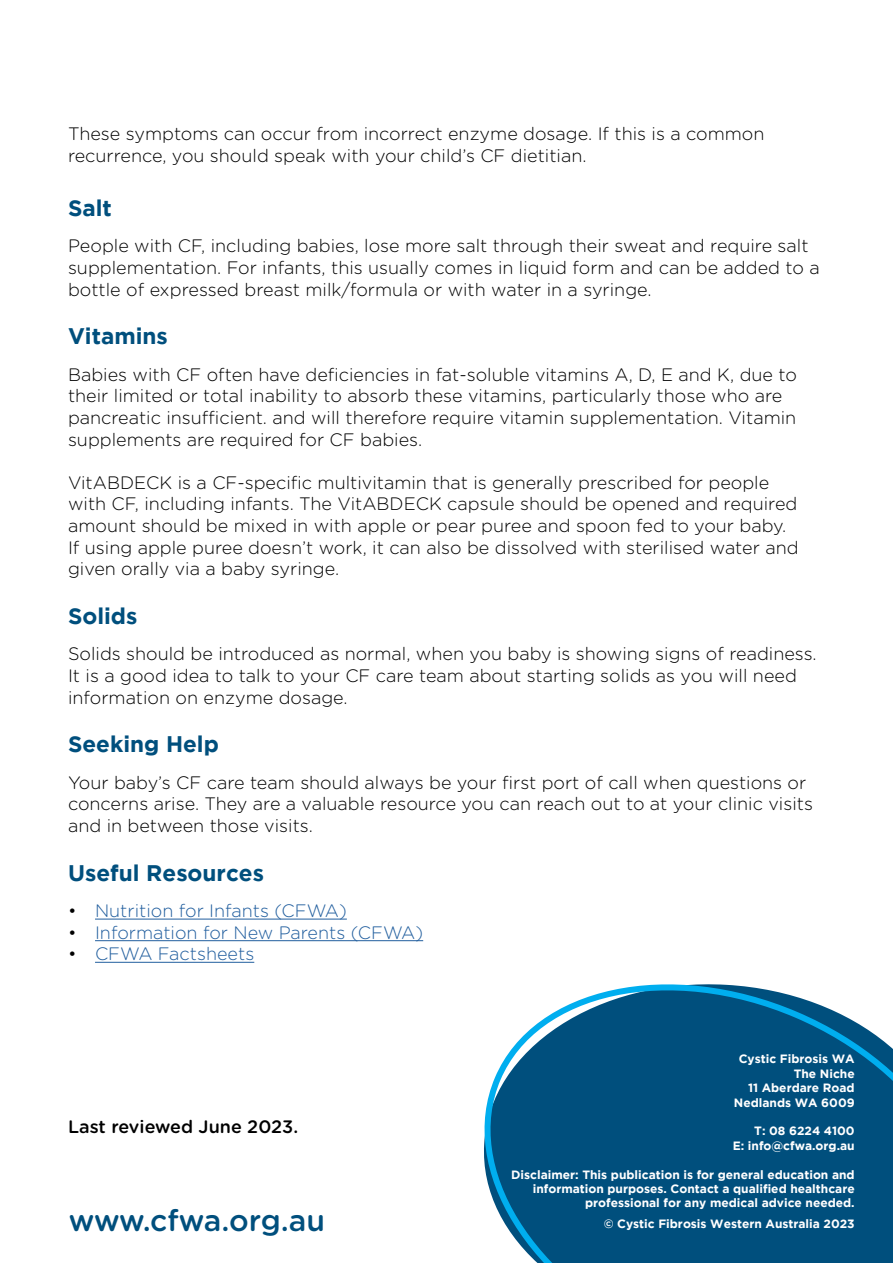
<style>
.page{position:relative;width:893px;height:1263px;background:#fff}
.page>*{position:absolute;margin:0;border:0;box-sizing:border-box;transform-origin:0 0}
.t1{font:500 30px "Gotham Rounded";letter-spacing:-.005em;color:#004f7d}
.t2{font:700 22.5px "Gotham";color:#004f7d}
.t3{font:300 18px/21.6px "Gotham Rounded";color:#000}
.t4{font:300 18px "Gotham Rounded";color:#215e9e}
.t5{font:500 18px "Gotham Rounded";color:#000}
.t6{font:700 12px/14.4px "Gotham";color:#fff;text-align:right}
.s1{color:#000}
</style>
<div class="page">
<svg style="left:484px;top:984px;width:409px;height:279px;background:#1b658e"></svg>
<hr style="left:95px;top:919px;width:252px;height:1px;background:#215e9e">
<hr style="left:95px;top:940px;width:328px;height:1px;background:#215e9e">
<hr style="left:95px;top:962px;width:159px;height:1px;background:#215e9e">
<p class="t3" style="left:68px;top:122px;width:698px">These symptoms can occur from incorrect enzyme dosage. If this is a common recurrence, you should speak with your child’s CF dietitian.</p>
<p class="t2" style="left:68px;top:195px;width:45px">Salt</p>
<p class="t3" style="left:68px;top:234px;width:753px">People with CF, including babies, lose more salt through their sweat and require salt supplementation. For infants, this usually comes in liquid form and can be added to a bottle of expressed breast milk/formula or with water in a syringe.</p>
<p class="t2" style="left:68px;top:323px;width:101px">Vitamins</p>
<p class="t3" style="left:68px;top:363px;width:730px">Babies with CF often have deficiencies in fat-soluble vitamins A, D, E and K, due to their limited or total inability to absorb these vitamins, particularly those who are pancreatic insufficient. and will therefore require vitamin supplementation. Vitamin supplements are required for CF babies.</p>
<p class="t3" style="left:68px;top:471px;width:732px">VitABDECK is a CF-specific multivitamin that is generally prescribed for people with CF, including infants. The VitABDECK capsule should be opened and required amount should be mixed in with apple or pear puree and spoon fed to your baby.<br>If using apple puree doesn’t work, it can also be dissolved with sterilised water and given orally via a baby syringe.</p>
<p class="t2" style="left:68px;top:603px;width:71px">Solids</p>
<p class="t3" style="left:68px;top:642px;width:750px">Solids should be introduced as normal, when you baby is showing signs of readiness.<br>It is a good idea to talk to your CF care team about starting solids as you will need information on enzyme dosage.</p>
<p class="t2" style="left:68px;top:731px;width:152px">Seeking Help</p>
<p class="t3" style="left:68px;top:771px;width:746px">Your baby’s CF care team should always be your first port of call when questions or concerns arise. They are a valuable resource you can reach out to at your clinic visits and in between those visits.</p>
<p class="t2" style="left:68px;top:860px;width:197px">Useful Resources</p>
<p class="t4" style="left:68px;top:899px;width:280px"><span class="s1">•</span> Nutrition for Infants (CFWA)</p>
<p class="t4" style="left:68px;top:920px;width:357px"><span class="s1">•</span> Information for New Parents (CFWA)</p>
<p class="t4" style="left:68px;top:942px;width:188px"><span class="s1">•</span> CFWA Factsheets</p>
<p class="t5" style="left:68px;top:1114px;width:232px">Last reviewed June 2023.</p>
<h1 class="t1" style="left:69px;top:1198px;width:258px">www.cfwa.org.au</h1>
<p class="t6" style="left:734px;top:1051px;width:122px">Cystic Fibrosis WA<br>The Niche<br>11 Aberdare Road<br>Nedlands WA 6009</p>
<p class="t6" style="left:733px;top:1123px;width:124px">T: 08 6224 4100<br>E: info@cfwa.org.au</p>
<p class="t6" style="left:511px;top:1167px;width:345px">Disclaimer: This publication is for general education and information purposes. Contact a qualified healthcare professional for any medical advice needed.</p>
<p class="t6" style="left:604px;top:1216px;width:253px">© Cystic Fibrosis Western Australia 2023</p>
</div>
